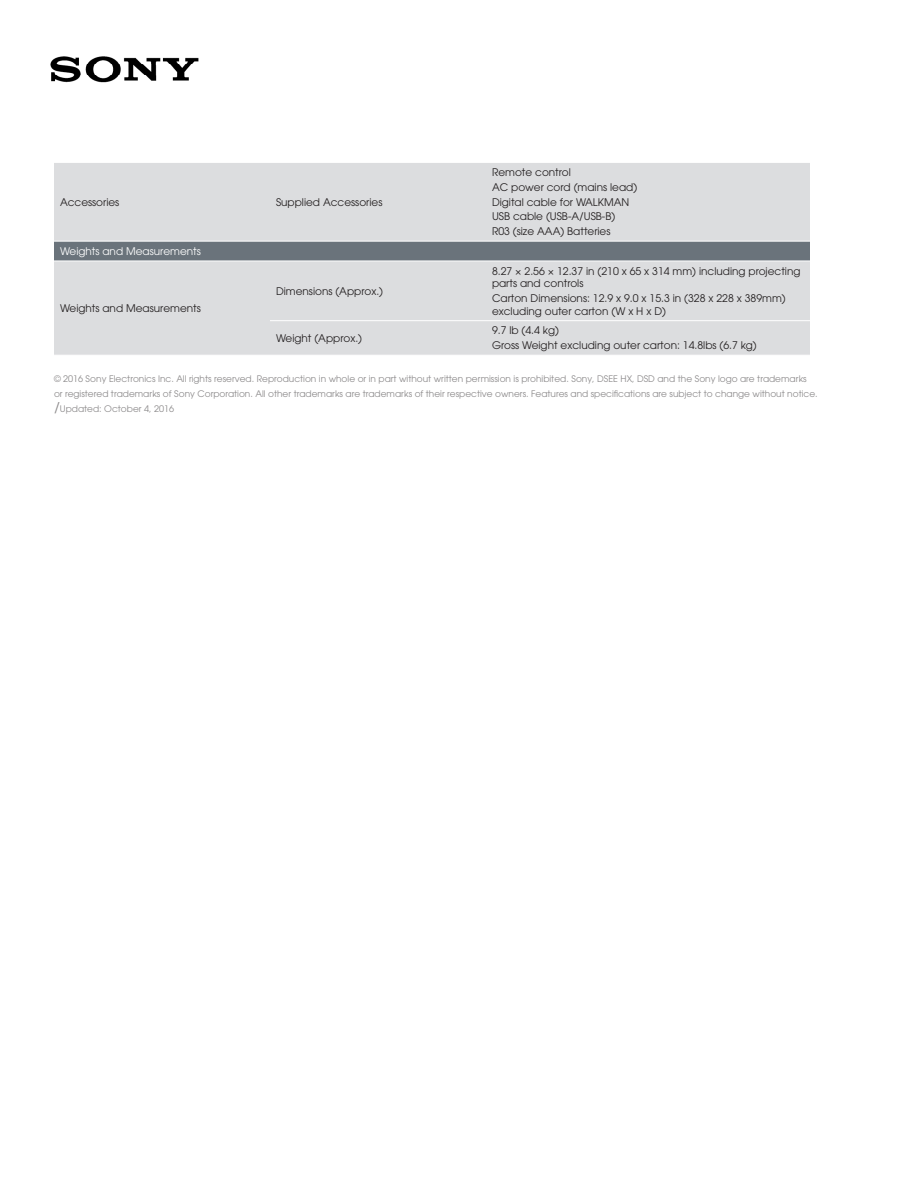
<style>
.page{position:relative;width:918px;height:1188px;background:#fff}
.page>*{position:absolute;margin:0;border:0;box-sizing:border-box;transform-origin:0 0}
._7pointFont{font:10.5px/12.6px "ITC Avant Garde Std";color:#231f20}
._7ptWhiteFont{font:10.5px "ITC Avant Garde Std";color:#fff}
.t1{font:9px/15.3px "ITC Avant Garde Std";color:#8c8a8b}
.s1{font-size:13.5px}
</style>
<div class="page">
<img style="left:50px;top:56px;width:149px;height:27px">
<div style="left:54px;top:163px;width:756px;height:192px;background:#dcdddf"></div>
<div style="left:54px;top:241px;width:756px;height:20px;background:#6a737b"></div>
<hr style="left:54px;top:241px;width:216px;height:1px;background:#fff">
<hr style="left:270px;top:241px;width:216px;height:1px;background:#fff">
<hr style="left:486px;top:241px;width:324px;height:1px;background:#fff">
<hr style="left:54px;top:261px;width:216px;height:1px;background:#fff">
<hr style="left:270px;top:261px;width:216px;height:1px;background:#fff">
<hr style="left:486px;top:261px;width:324px;height:1px;background:#fff">
<hr style="left:270px;top:320px;width:216px;height:1px;background:#fff">
<hr style="left:486px;top:320px;width:324px;height:1px;background:#fff">
<p class="_7pointFont" style="left:60px;top:195px;width:61px">Accessories</p>
<p class="_7pointFont" style="left:276px;top:195px;width:108px">Supplied Accessories</p>
<p class="_7ptWhiteFont" style="left:60px;top:245px;width:142px">Weights and Measurements</p>
<p class="_7pointFont" style="left:60px;top:302px;width:142px">Weights and Measurements</p>
<p class="_7pointFont" style="left:276px;top:284px;width:109px">Dimensions (Approx.)</p>
<p class="_7pointFont" style="left:276px;top:332px;width:88px">Weight (Approx.)</p>
<p class="_7pointFont" style="left:492px;top:166px;width:80px">Remote control</p>
<p class="_7pointFont" style="left:492px;top:181px;width:147px">AC power cord (mains lead)</p>
<p class="_7pointFont" style="left:492px;top:195px;width:139px">Digital cable for WALKMAN</p>
<p class="_7pointFont" style="left:492px;top:210px;width:125px">USB cable (USB-A/USB-B)</p>
<p class="_7pointFont" style="left:492px;top:225px;width:120px">R03 (size AAA) Batteries</p>
<p class="_7pointFont" style="left:492px;top:264px;width:310px">8.27 × 2.56 × 12.37 in (210 x 65 x 314 mm) including projecting parts and controls</p>
<p class="_7pointFont" style="left:492px;top:292px;width:295px">Carton Dimensions: 12.9 x 9.0 x 15.3 in (328 x 228 x 389mm) excluding outer carton (W x H x D)</p>
<p class="_7pointFont" style="left:492px;top:324px;width:68px">9.7 lb (4.4 kg)</p>
<p class="_7pointFont" style="left:492px;top:339px;width:266px">Gross Weight excluding outer carton: 14.8lbs (6.7 kg)</p>
<p class="t1" style="left:54px;top:371px;width:765px">© 2016 Sony Electronics Inc. All rights reserved. Reproduction in whole or in part without written permission is prohibited. Sony, DSEE HX, DSD and the Sony logo are trademarks<br>or registered trademarks of Sony Corporation. All other trademarks are trademarks of their respective owners. Features and specifications are subject to change without notice. <span class="s1">/</span>Updated: October 4, 2016</p>
</div>
